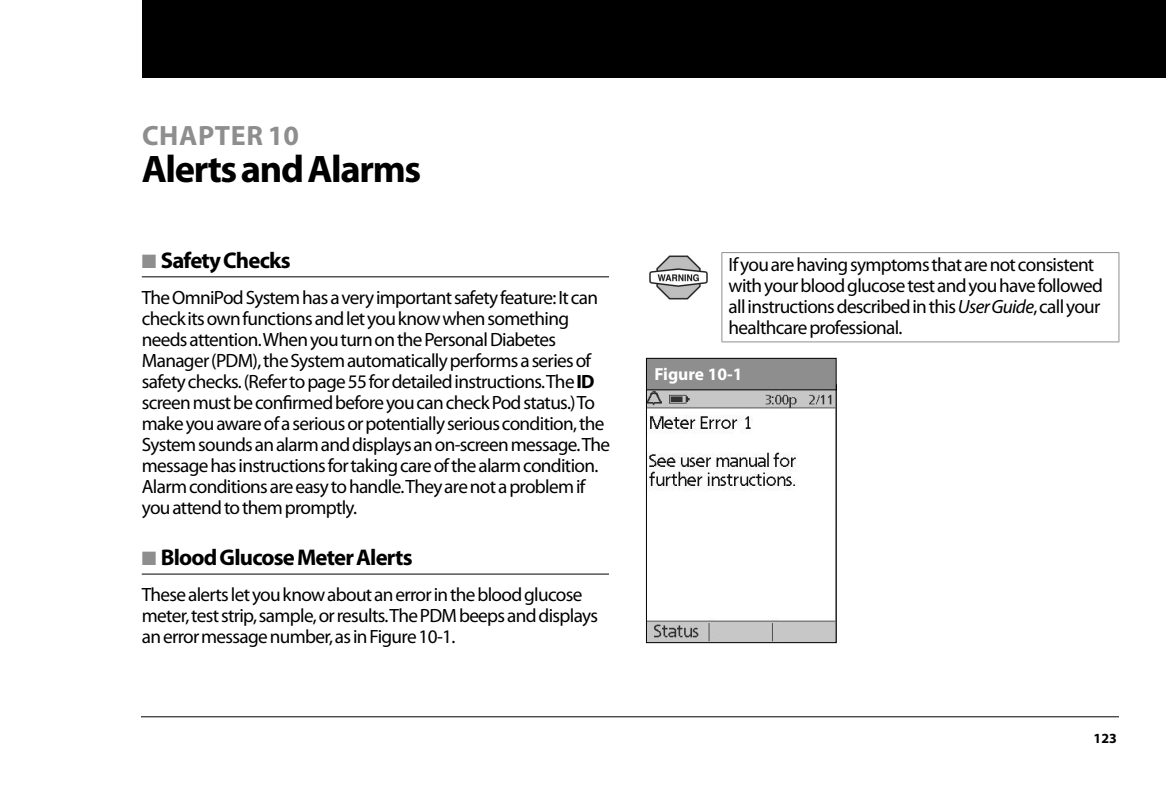
<style>
.page{position:relative;width:1166px;height:788px;background:#fff}
.page>*{position:absolute;margin:0;border:0;box-sizing:border-box;transform-origin:0 0}
.ChapterTitle{font:700 38.5px "Myriad Pro";letter-spacing:-.035em;color:#000}
.ChapNumInTitle{font:700 28px "Myriad Pro";letter-spacing:.02em;color:#8e8e8e}
.Head1{font:700 22.75px "Myriad Pro";letter-spacing:-.035em;color:#000}
.Body{font:19.25px/21px "Myriad Pro";letter-spacing:-.035em;color:#000}
.Cell_Body{font:19.25px/21px "Myriad Pro";letter-spacing:-.035em;color:#000}
.Figure_Titles{font:700 17.5px "Myriad Pro";color:#fff}
.t1{font:700 14px "Myriad Pro";color:#000}
.s1{color:#8e8e8e}
.s2{font-weight:700}
.s3{font-style:italic}
</style>
<div class="page">
<hr style="left:142px;top:716px;width:976px;height:1px;background:#000">
<div style="left:142px;top:0;width:1024px;height:78px;background:#000"></div>
<svg style="left:722px;top:253px;width:396px;height:88px"></svg>
<hr style="left:721px;top:253px;width:1px;height:88px;background:#8e8e8e">
<hr style="left:721px;top:252px;width:398px;height:1px;background:#8e8e8e">
<hr style="left:1118px;top:253px;width:1px;height:88px;background:#8e8e8e">
<hr style="left:721px;top:341px;width:398px;height:1px;background:#8e8e8e">
<img style="left:649px;top:255px;width:59px;height:45px">
<img style="left:648px;top:390px;width:186px;height:250px">
<div style="left:646px;top:358px;width:190px;height:32px;background:#8e8e8e"></div>
<hr style="left:646px;top:389px;width:190px;height:1px;background:#000">
<div style="left:646px;top:358px;width:190px;height:284px;border:1px solid #000"></div>
<svg style="left:142px;top:277px;width:467px;height:1px"></svg>
<hr style="left:142px;top:276px;width:467px;height:1px;background:#000">
<svg style="left:142px;top:574px;width:467px;height:1px"></svg>
<hr style="left:142px;top:573px;width:467px;height:1px;background:#000">
<p class="ChapNumInTitle" style="left:142px;top:117px;width:158px">CHAPTER 10</p>
<p class="ChapterTitle" style="left:142px;top:144px;width:281px">Alerts and Alarms</p>
<p class="Head1" style="left:142px;top:245px;width:150px"><span class="s1">■</span> Safety Checks</p>
<p class="Body" style="left:142px;top:287px;width:470px">The OmniPod System has a very important safety feature: It can check its own functions and let you know when something needs attention. When you turn on the Personal Diabetes Manager (PDM), the System automatically performs a series of safety checks. (Refer to page 55 for detailed instructions. The <span class="s2">ID </span>screen must be confirmed before you can check Pod status.) To make you aware of a serious or potentially serious condition, the System sounds an alarm and displays an on-screen message. The message has instructions for taking care of the alarm condition.<br>Alarm conditions are easy to handle. They are not a problem if you attend to them promptly.</p>
<p class="Head1" style="left:142px;top:542px;width:272px"><span class="s1">■</span> Blood Glucose Meter Alerts</p>
<p class="Body" style="left:142px;top:584px;width:458px">These alerts let you know about an error in the blood glucose meter, test strip, sample, or results. The PDM beeps and displays an error message number, as in Figure 10-1.</p>
<p class="Cell_Body" style="left:728px;top:253px;width:376px">If you are having symptoms that are not consistent with your blood glucose test and you have followed all instructions described in this <span class="s3">User Guide</span>, call your healthcare professional.</p>
<p class="Figure_Titles" style="left:654px;top:362px;width:90px">Figure 10-1</p>
<p class="t1" style="left:1093px;top:729px;width:25px">123</p>
</div>
